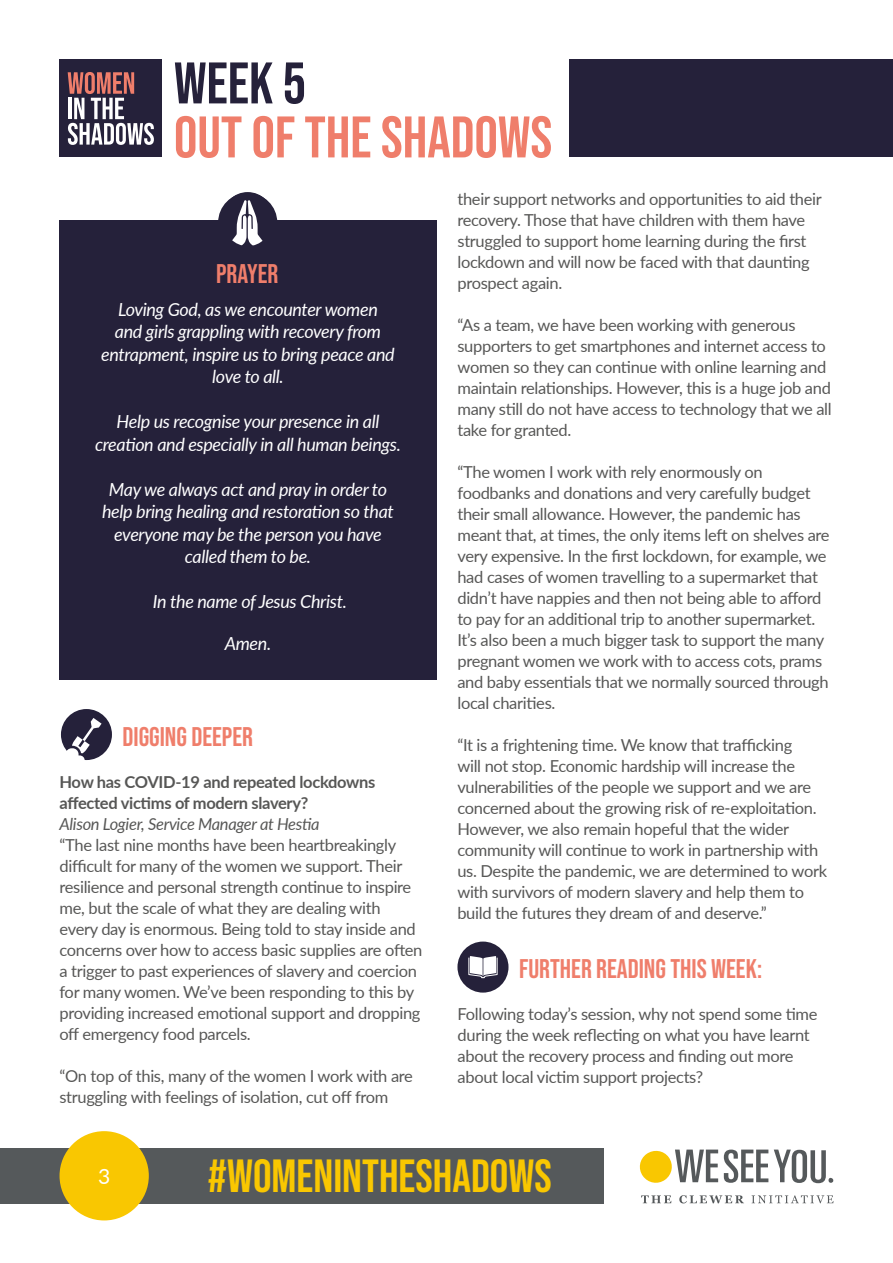
<style>
.page{position:relative;width:893px;height:1263px;background:#fff}
.page>*{position:absolute;margin:0;border:0;box-sizing:border-box;transform-origin:0 0}
.t1{font:58.5px "Bebas Neue";color:#ef7e6b}
.t2{font:58.5px "Bebas Neue";color:#25213a}
.t3{font:46.5px "Bebas Neue";color:#f9c701}
.t4{font:27px "Bebas Neue";color:#ef7e6b}
.t5{font:21px "Lato";color:#fff}
.t6{font:italic 18px/22.5px "Lato";letter-spacing:-.02em;color:#fff;text-align:center}
.t7{font:16.5px/21px "Lato";letter-spacing:-.02em;color:#575756}
.t8{font:700 16.5px/21px "Lato";letter-spacing:-.02em;color:#575756}
.t9{font:italic 16.5px "Lato";letter-spacing:-.02em;color:#575756}
</style>
<div class="page">
<svg style="left:641px;top:1195px;width:30px;height:8px"></svg>
<svg style="left:679px;top:1195px;width:65px;height:8px"></svg>
<svg style="left:751px;top:1195px;width:82px;height:8px"></svg>
<svg style="left:724px;top:1149px;width:44px;height:34px"></svg>
<svg style="left:640px;top:1149px;width:78px;height:34px"></svg>
<svg style="left:774px;top:1149px;width:59px;height:34px"></svg>
<div style="left:0;top:1148px;width:604px;height:55px;background:#55595b"></div>
<div style="left:60px;top:1131px;width:89px;height:89px;background:#f9c701;border-radius:50%"></div>
<div style="left:60px;top:220px;width:377px;height:460px;background:#25213a"></div>
<div style="left:222px;top:192px;width:51px;height:51px;background:#25213a;border-radius:50%"></div>
<svg style="left:232px;top:200px;width:31px;height:45px"></svg>
<div style="left:218px;top:193px;width:59px;height:59px;border:6px solid #25213a;border-radius:50%"></div>
<div style="left:61px;top:709px;width:51px;height:51px;background:#25213a;border-radius:50%"></div>
<svg style="left:61px;top:718px;width:41px;height:42px"></svg>
<div style="left:570px;top:60px;width:323px;height:97px;background:#25213a"></div>
<div style="left:60px;top:60px;width:102px;height:97px;background:#25213a"></div>
<svg style="left:68px;top:72px;width:86px;height:73px"></svg>
<div style="left:457px;top:941px;width:51px;height:51px;background:#25213a;border-radius:50%"></div>
<svg style="left:468px;top:956px;width:30px;height:22px"></svg>
<h1 class="t2" style="left:174px;top:50px;width:134px">WEEK 5</h1>
<h1 class="t1" style="left:174px;top:104px;width:380px">OUT OF THE SHADOWS</h1>
<h3 class="t4" style="left:216px;top:258px;width:64px">PRAYER</h3>
<p class="t6" style="left:101px;top:297px;width:295px">Loving God, as we encounter women<br>and girls grappling with recovery from entrapment, inspire us to bring peace and love to all.</p>
<p class="t6" style="left:95px;top:410px;width:307px">Help us recognise your presence in all creation and especially in all human beings.</p>
<p class="t6" style="left:102px;top:477px;width:293px">May we always act and pray in order to help bring healing and restoration so that everyone may be the person you have called them to be.</p>
<p class="t6" style="left:153px;top:590px;width:196px">In the name of Jesus Christ.</p>
<p class="t6" style="left:225px;top:632px;width:48px">Amen.</p>
<h3 class="t4" style="left:123px;top:721px;width:132px">DIGGING DEEPER</h3>
<p class="t8" style="left:60px;top:771px;width:317px">How has COVID-19 and repeated lockdowns affected victims of modern slavery?</p>
<p class="t9" style="left:60px;top:812px;width:262px">Alison Logier, Service Manager at Hestia</p>
<p class="t7" style="left:59px;top:834px;width:365px">“The last nine months have been heartbreakingly difficult for many of the women we support. Their resilience and personal strength continue to inspire me, but the scale of what they are dealing with every day is enormous. Being told to stay inside and concerns over how to access basic supplies are often a trigger to past experiences of slavery and coercion for many women. We’ve been responding to this by providing increased emotional support and dropping off emergency food parcels.</p>
<p class="t7" style="left:59px;top:1065px;width:355px">“On top of this, many of the women I work with are struggling with feelings of isolation, cut off from</p>
<p class="t7" style="left:457px;top:188px;width:366px">their support networks and opportunities to aid their recovery. Those that have children with them have struggled to support home learning during the first lockdown and will now be faced with that daunting prospect again.</p>
<p class="t7" style="left:457px;top:314px;width:376px">“As a team, we have been working with generous supporters to get smartphones and internet access to women so they can continue with online learning and maintain relationships. However, this is a huge job and many still do not have access to technology that we all take for granted.</p>
<p class="t7" style="left:457px;top:461px;width:374px">“The women I work with rely enormously on foodbanks and donations and very carefully budget their small allowance. However, the pandemic has meant that, at times, the only items left on shelves are very expensive. In the first lockdown, for example, we had cases of women travelling to a supermarket that didn’t have nappies and then not being able to afford to pay for an additional trip to another supermarket.<br>It’s also been a much bigger task to support the many pregnant women we work with to access cots, prams and baby essentials that we normally sourced through local charities.</p>
<p class="t7" style="left:457px;top:734px;width:371px">“It is a frightening time. We know that trafficking<br>will not stop. Economic hardship will increase the vulnerabilities of the people we support and we are concerned about the growing risk of re-exploitation.<br>However, we also remain hopeful that the wider community will continue to work in partnership with us. Despite the pandemic, we are determined to work with survivors of modern slavery and help them to build the futures they dream of and deserve.”</p>
<h3 class="t4" style="left:519px;top:953px;width:244px">FURTHER READING THIS WEEK:</h3>
<p class="t7" style="left:458px;top:1002px;width:361px">Following today’s session, why not spend some time during the week reflecting on what you have learnt about the recovery process and finding out more about local victim support projects?</p>
<p class="t5" style="left:98px;top:1161px;width:14px">3</p>
<h2 class="t3" style="left:208px;top:1150px;width:345px">#WOMENINTHESHADOWS</h2>
</div>
